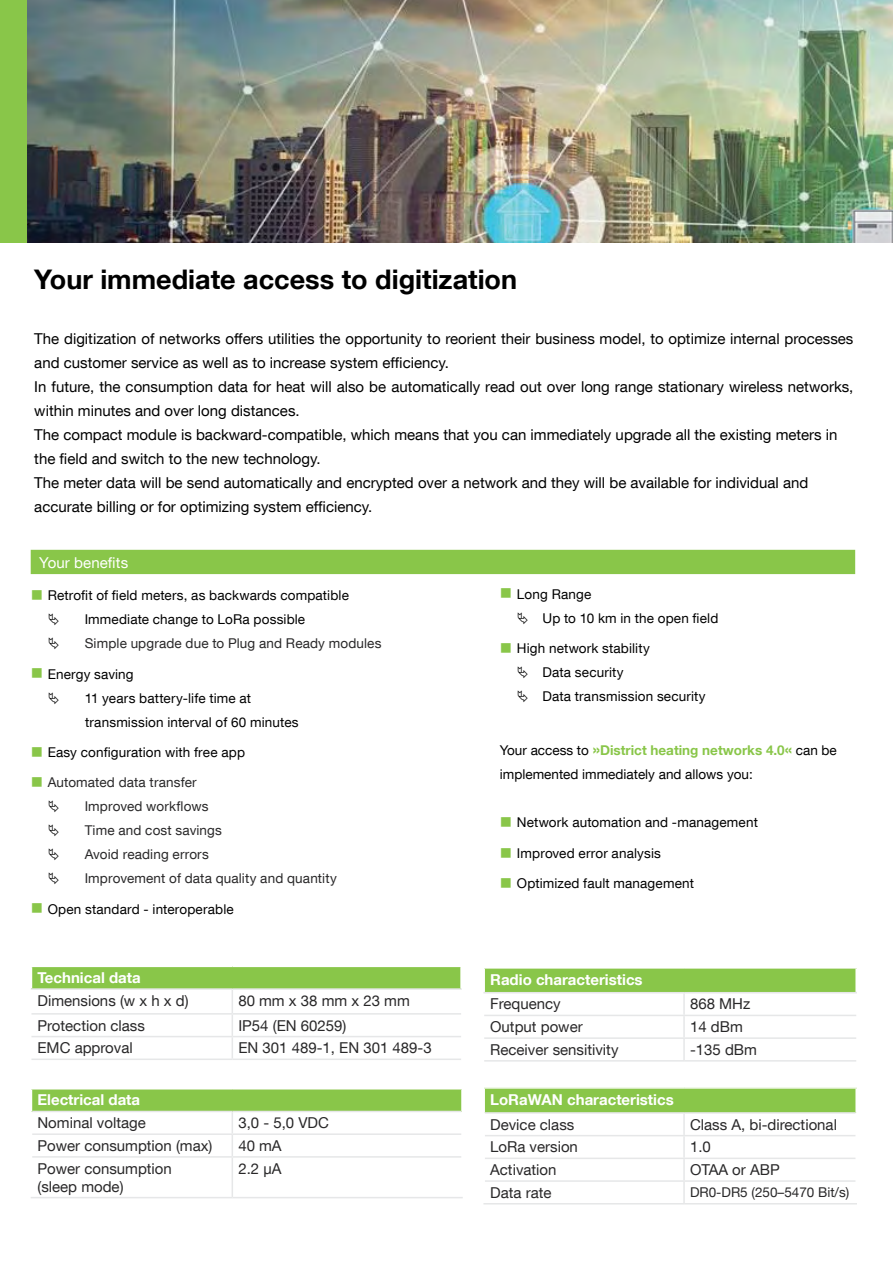
<style>
.page{position:relative;width:893px;height:1263px;background:#fff}
.page>*{position:absolute;margin:0;border:0;box-sizing:border-box;transform-origin:0 0}
.Titel_Seitentitel{font:700 27px "Helvetica Neue LT Com";color:#000}
.Text_Lead{font:15px/24px "Helvetica Neue LT Com";color:#000}
.t1{font:15px "Helvetica Neue LT Com";color:#292829}
.t2{font:700 15px "Helvetica Neue LT Com";color:#fff}
.Titel_Untertitel_Bal{font:15px "Helvetica Neue LT Com";letter-spacing:.005em;color:#fff}
.Text_Lead-2{font:13.5px/24px "Helvetica Neue LT Com";letter-spacing:.01em;color:#000}
.t3{font:13.5px/24px "Helvetica Neue LT Com";letter-spacing:.01em;color:#292829}
.s1{color:#292829}
.s2{font-weight:700;font-size:16.5px;color:#89c649}
.s3{font-weight:700;color:#89c649}
</style>
<div class="page">
<div style="left:31px;top:966px;width:430px;height:23px;background:#89c649"></div>
<hr style="left:31px;top:965px;width:201px;height:2px;background:#fff">
<svg style="left:31px;top:967px;width:1px;height:21px"></svg>
<hr style="left:232px;top:965px;width:230px;height:2px;background:#fff">
<hr style="left:460px;top:967px;width:2px;height:21px;background:#fff">
<hr style="left:31px;top:988px;width:201px;height:2px;background:#e6e7e8">
<hr style="left:232px;top:988px;width:230px;height:2px;background:#e6e7e8">
<hr style="left:31px;top:1013px;width:201px;height:1px;background:#e6e7e8">
<hr style="left:232px;top:1013px;width:229px;height:1px;background:#e6e7e8">
<hr style="left:31px;top:1036px;width:201px;height:1px;background:#e6e7e8">
<hr style="left:232px;top:1036px;width:229px;height:1px;background:#e6e7e8">
<svg style="left:232px;top:990px;width:1px;height:68px"></svg>
<hr style="left:31px;top:1058px;width:201px;height:2px;background:#e6e7e8">
<hr style="left:232px;top:1058px;width:229px;height:2px;background:#e6e7e8">
<div style="left:484px;top:968px;width:372px;height:25px;background:#89c649"></div>
<hr style="left:483px;top:968px;width:2px;height:24px;background:#fff">
<hr style="left:855px;top:968px;width:2px;height:24px;background:#fff">
<hr style="left:483px;top:992px;width:201px;height:1px;background:#e6e7e8">
<hr style="left:484px;top:1015px;width:200px;height:1px;background:#e6e7e8">
<hr style="left:484px;top:1037px;width:200px;height:2px;background:#e6e7e8">
<hr style="left:484px;top:1060px;width:200px;height:1px;background:#e6e7e8">
<hr style="left:684px;top:992px;width:173px;height:1px;background:#e6e7e8">
<hr style="left:683px;top:993px;width:2px;height:22px;background:#e6e7e8">
<hr style="left:684px;top:1015px;width:172px;height:1px;background:#e6e7e8">
<hr style="left:683px;top:1016px;width:2px;height:21px;background:#e6e7e8">
<hr style="left:684px;top:1037px;width:172px;height:2px;background:#e6e7e8">
<hr style="left:683px;top:1039px;width:2px;height:21px;background:#e6e7e8">
<hr style="left:684px;top:1060px;width:172px;height:1px;background:#e6e7e8">
<div style="left:31px;top:1089px;width:431px;height:22px;background:#89c649"></div>
<hr style="left:461px;top:1089px;width:2px;height:22px;background:#fff">
<svg style="left:31px;top:1089px;width:1px;height:23px"></svg>
<hr style="left:32px;top:1111px;width:200px;height:1px;background:#e6e7e8">
<hr style="left:232px;top:1111px;width:229px;height:1px;background:#e6e7e8">
<hr style="left:32px;top:1133px;width:200px;height:2px;background:#e6e7e8">
<hr style="left:232px;top:1133px;width:229px;height:2px;background:#e6e7e8">
<svg style="left:232px;top:1112px;width:1px;height:44px"></svg>
<hr style="left:32px;top:1156px;width:200px;height:2px;background:#e6e7e8">
<hr style="left:232px;top:1156px;width:229px;height:2px;background:#e6e7e8">
<hr style="left:232px;top:1158px;width:1px;height:39px;background:#e6e7e8">
<hr style="left:31px;top:1197px;width:201px;height:1px;background:#e6e7e8">
<hr style="left:232px;top:1197px;width:231px;height:1px;background:#e6e7e8">
<div style="left:484px;top:1088px;width:372px;height:25px;background:#89c649"></div>
<hr style="left:483px;top:1088px;width:2px;height:25px;background:#fff">
<hr style="left:855px;top:1088px;width:2px;height:25px;background:#fff">
<hr style="left:485px;top:1112px;width:199px;height:2px;background:#e6e7e8">
<hr style="left:684px;top:1112px;width:171px;height:2px;background:#e6e7e8">
<hr style="left:683px;top:1114px;width:2px;height:21px;background:#e6e7e8">
<hr style="left:485px;top:1135px;width:199px;height:1px;background:#e6e7e8">
<hr style="left:684px;top:1135px;width:171px;height:1px;background:#e6e7e8">
<hr style="left:683px;top:1136px;width:2px;height:21px;background:#e6e7e8">
<hr style="left:485px;top:1157px;width:199px;height:2px;background:#e6e7e8">
<hr style="left:684px;top:1157px;width:171px;height:2px;background:#e6e7e8">
<hr style="left:683px;top:1159px;width:2px;height:21px;background:#e6e7e8">
<hr style="left:485px;top:1180px;width:199px;height:2px;background:#e6e7e8">
<hr style="left:684px;top:1180px;width:171px;height:2px;background:#e6e7e8">
<hr style="left:683px;top:1182px;width:2px;height:21px;background:#e6e7e8">
<hr style="left:483px;top:1203px;width:201px;height:1px;background:#e6e7e8">
<hr style="left:684px;top:1203px;width:173px;height:1px;background:#e6e7e8">
<img style="left:27px;top:0;width:866px;height:243px">
<div style="left:0;top:0;width:27px;height:243px;background:#89c649"></div>
<div style="left:31px;top:550px;width:824px;height:24px;background:#89c649"></div>
<p class="Titel_Seitentitel" style="left:34px;top:262px;width:484px">Your immediate access to digitization</p>
<p class="Text_Lead" style="left:34px;top:327px;width:821px">The digitization of networks offers utilities the opportunity to reorient their business model, to optimize internal processes and customer service as well as to increase system efficiency.</p>
<p class="Text_Lead" style="left:34px;top:375px;width:821px">In future, the consumption data for heat will also be automatically read out over long range stationary wireless networks, within minutes and over long distances.</p>
<p class="Text_Lead" style="left:34px;top:423px;width:805px">The compact module is backward-compatible, which means that you can immediately upgrade all the existing meters in the field and switch to the new technology.<br>The meter data will be send automatically and encrypted over a network and they will be available for individual and accurate billing or for optimizing system efficiency.</p>
<p class="Titel_Untertitel_Bal" style="left:39px;top:553px;width:90px">Your benefits</p>
<p class="Text_Lead-2" style="left:85px;top:583px;width:298px;text-indent:-37px">Retrofit of field meters, as backwards compatible<br>Immediate change to LoRa possible<br><span class="s1">Simple upgrade due to Plug and Ready modules</span></p>
<p class="Text_Lead-2" style="left:85px;top:661px;width:215px;text-indent:-37px">Energy saving<br>11 years battery-life time at transmission interval of 60 minutes</p>
<p class="Text_Lead-2" style="left:48px;top:740px;width:199px">Easy configuration with free app</p>
<p class="t3" style="left:85px;top:770px;width:254px;text-indent:-37px">Automated data transfer<br>Improved workflows<br>Time and cost savings<br>Avoid reading errors<br>Improvement of data quality and quantity</p>
<p class="Text_Lead-2" style="left:48px;top:896px;width:188px">Open standard - interoperable</p>
<p class="t2" style="left:37px;top:968px;width:105px">Technical data</p>
<p class="t1" style="left:37px;top:991px;width:153px">Dimensions (w x h x d)</p>
<p class="t1" style="left:238px;top:991px;width:173px">80 mm x 38 mm x 23 mm</p>
<p class="t1" style="left:37px;top:1016px;width:109px">Protection class</p>
<p class="t1" style="left:238px;top:1016px;width:110px">IP54 (EN 60259)</p>
<p class="t1" style="left:37px;top:1039px;width:97px">EMC approval</p>
<p class="t1" style="left:238px;top:1039px;width:195px">EN 301 489-1, EN 301 489-3</p>
<p class="t2" style="left:37px;top:1091px;width:104px">Electrical data</p>
<p class="t1" style="left:37px;top:1113px;width:110px">Nominal voltage</p>
<p class="t1" style="left:238px;top:1113px;width:92px">3,0 - 5,0 VDC</p>
<p class="t1" style="left:37px;top:1136px;width:177px">Power consumption (max)</p>
<p class="t1" style="left:238px;top:1136px;width:45px">40 mA</p>
<p class="t1" style="left:37px;top:1159px;width:136px">Power consumption</p>
<p class="t1" style="left:37px;top:1177px;width:88px">(sleep mode)</p>
<p class="t1" style="left:238px;top:1159px;width:45px">2.2 μA</p>
<p class="Text_Lead-2" style="left:542px;top:581px;width:177px;text-indent:-26px">Long Range<br>Up to 10 km in the open field</p>
<p class="Text_Lead-2" style="left:542px;top:636px;width:165px;text-indent:-26px">High network stability<br>Data security<br>Data transmission security</p>
<p class="Text_Lead-2" style="left:500px;top:738px;width:338px">Your access to <span class="s2">»</span><span class="s3">District heating networks 4.0</span><span class="s2">«</span> can be implemented immediately and allows you:</p>
<p class="Text_Lead-2" style="left:517px;top:810px;width:242px">Network automation and -management</p>
<p class="Text_Lead-2" style="left:517px;top:841px;width:145px">Improved error analysis</p>
<p class="Text_Lead-2" style="left:517px;top:871px;width:179px">Optimized fault management</p>
<p class="t2" style="left:490px;top:970px;width:154px">Radio characteristics</p>
<p class="t1" style="left:490px;top:995px;width:72px">Frequency</p>
<p class="t1" style="left:690px;top:995px;width:62px">868 MHz</p>
<p class="t1" style="left:490px;top:1017px;width:94px">Output power</p>
<p class="t1" style="left:690px;top:1017px;width:54px">14 dBm</p>
<p class="t1" style="left:490px;top:1040px;width:130px">Receiver sensitivity</p>
<p class="t1" style="left:690px;top:1040px;width:68px">-135 dBm</p>
<p class="t2" style="left:490px;top:1090px;width:185px">LoRaWAN characteristics</p>
<p class="t1" style="left:490px;top:1115px;width:86px">Device class</p>
<p class="t1" style="left:690px;top:1115px;width:148px">Class A, bi-directional</p>
<p class="t1" style="left:490px;top:1138px;width:89px">LoRa version</p>
<p class="t1" style="left:690px;top:1138px;width:22px">1.0</p>
<p class="t1" style="left:490px;top:1160px;width:68px">Activation</p>
<p class="t1" style="left:690px;top:1160px;width:91px">OTAA or ABP</p>
<p class="t1" style="left:490px;top:1183px;width:63px">Data rate</p>
<p class="t3" style="left:690px;top:1179px;width:161px">DR0-DR5 (250–5470 Bit/s)</p>
</div>
